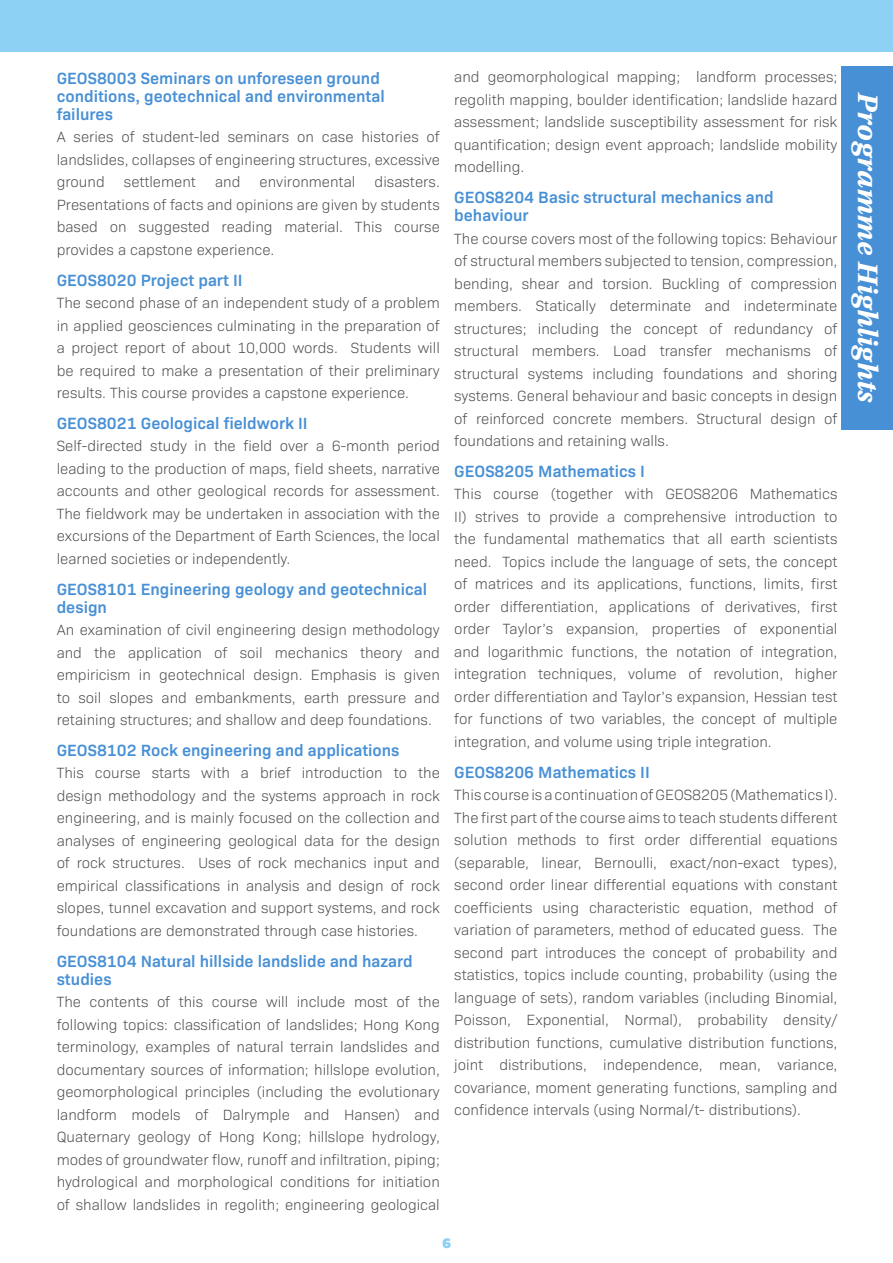
<style>
.page{position:relative;width:893px;height:1263px;background:#fff}
.page>*{position:absolute;margin:0;border:0;box-sizing:border-box;transform-origin:0 0}
.t1{font:30px "Utopia Std Bold Capt It";color:#fff}
.t2{font:600 16.5px/18px "Bio Sans";color:#4890d5}
.t3{font:300 15px/22.5px "Bio Sans";color:#4b4c4d;text-align:justify}
.t4{font:12px "Alfa Slab One";color:#8dd1f5}
</style>
<div class="page">
<div style="left:842px;top:67px;width:51px;height:363px;background:#4890d5"></div>
<div style="left:0;top:0;width:893px;height:51px;background:#8dd1f5"></div>
<p class="t2" style="left:57px;top:68px;width:330px">GEOS8003 Seminars on unforeseen ground conditions, geotechnical and environmental failures</p>
<p class="t3" style="left:57px;top:125px;width:385px">A series of student-led seminars on case histories of landslides, collapses of engineering structures, excessive ground</p>
<p class="t3" style="left:57px;top:170px;width:385px;text-indent:318px">disasters.<br>Presentations of facts and opinions are given by students based on suggested reading material. This course provides a capstone experience.</p>
<p class="t2" style="left:57px;top:270px;width:187px">GEOS8020 Project part II</p>
<p class="t3" style="left:57px;top:291px;width:385px">The second phase of an independent study of a problem in applied geosciences culminating in the preparation of a project report of about 10,000 words. Students will be required to make a presentation of their preliminary results. This course provides a capstone experience.</p>
<p class="t2" style="left:57px;top:413px;width:252px">GEOS8021 Geological fieldwork II</p>
<p class="t3" style="left:57px;top:434px;width:385px">Self-directed study in the field over a 6-month period leading to the production of maps, field sheets, narrative accounts and other geological records for assessment.<br>The fieldwork may be undertaken in association with the excursions of the Department of Earth Sciences, the local learned societies or independently.</p>
<p class="t2" style="left:57px;top:579px;width:372px">GEOS8101 Engineering geology and geotechnical design</p>
<p class="t3" style="left:57px;top:618px;width:385px">An examination of civil engineering design methodology and the application of soil mechanics theory and empiricism in geotechnical design. Emphasis is given to soil slopes and embankments, earth pressure and retaining structures; and shallow and deep foundations.</p>
<p class="t2" style="left:57px;top:740px;width:344px">GEOS8102 Rock engineering and applications</p>
<p class="t3" style="left:57px;top:761px;width:385px">This course starts with a brief introduction to the design methodology and the systems approach in rock engineering, and is mainly focused on the collection and analyses of engineering geological data for the design of rock structures. Uses of rock mechanics input and empirical classifications in analysis and design of rock slopes, tunnel excavation and support systems, and rock foundations are demonstrated through case histories.</p>
<p class="t2" style="left:57px;top:951px;width:358px">GEOS8104 Natural hillside landslide and hazard studies</p>
<p class="t3" style="left:57px;top:990px;width:385px">The contents of this course will include most of the following topics: classification of landslides; Hong Kong terminology, examples of natural terrain landslides and documentary sources of information; hillslope evolution, geomorphological principles (including the evolutionary landform models of Dalrymple and Hansen) and Quaternary geology of Hong Kong; hillslope hydrology, modes of groundwater flow, runoff and infiltration, piping; hydrological and morphological conditions for initiation of shallow landslides in regolith; engineering geological</p>
<p class="t3" style="left:124px;top:170px;width:73px">settlement</p>
<p class="t3" style="left:215px;top:170px;width:27px">and</p>
<p class="t3" style="left:260px;top:170px;width:97px">environmental</p>
<p class="t3" style="left:454px;top:65px;width:385px">and geomorphological mapping; landform processes; regolith mapping, boulder identification; landslide hazard assessment; landslide susceptibility assessment for risk quantification; design event approach; landslide mobility modelling.</p>
<p class="t2" style="left:454px;top:187px;width:321px">GEOS8204 Basic structural mechanics and behaviour</p>
<p class="t3" style="left:454px;top:226px;width:385px">The course covers most of the following topics: Behaviour of structural members subjected to tension, compression, bending, shear and torsion. Buckling of compression members. Statically determinate and indeterminate structures; including the concept of redundancy of structural members. Load transfer mechanisms of structural systems including foundations and shoring systems. General behaviour and basic concepts in design of reinforced concrete members. Structural design of foundations and retaining walls.</p>
<p class="t2" style="left:454px;top:461px;width:192px">GEOS8205 Mathematics I</p>
<p class="t3" style="left:454px;top:482px;width:385px">This course (together with GEOS8206 Mathematics II) strives to provide a comprehensive introduction to the fundamental mathematics that all earth scientists need. Topics include the language of sets, the concept of matrices and its applications, functions, limits, first order differentiation, applications of derivatives, first order Taylor’s expansion, properties of exponential and logarithmic functions, the notation of integration, integration techniques, volume of revolution, higher order differentiation and Taylor’s expansion, Hessian test for functions of two variables, the concept of multiple integration, and volume using triple integration.</p>
<p class="t2" style="left:454px;top:762px;width:197px">GEOS8206 Mathematics II</p>
<p class="t3" style="left:454px;top:783px;width:385px">This course is a continuation of GEOS8205 (Mathematics I).<br>The first part of the course aims to teach students different solution methods to first order differential equations (separable, linear, Bernoulli, exact/non-exact types), second order linear differential equations with constant coefficients using characteristic equation, method of variation of parameters, method of educated guess. The second part introduces the concept of probability and statistics, topics include counting, probability (using the language of sets), random variables (including Binomial, Poisson, Exponential, Normal), probability density/ distribution functions, cumulative distribution functions, joint distributions, independence, mean, variance, covariance, moment generating functions, sampling and confidence intervals (using Normal/t- distributions).</p>
<p class="t4" style="left:442px;top:1233px;width:10px">6</p>
<p class="t1" style="left:886px;top:92px;width:312px;rotate:90deg">Programme Highlights</p>
</div>
